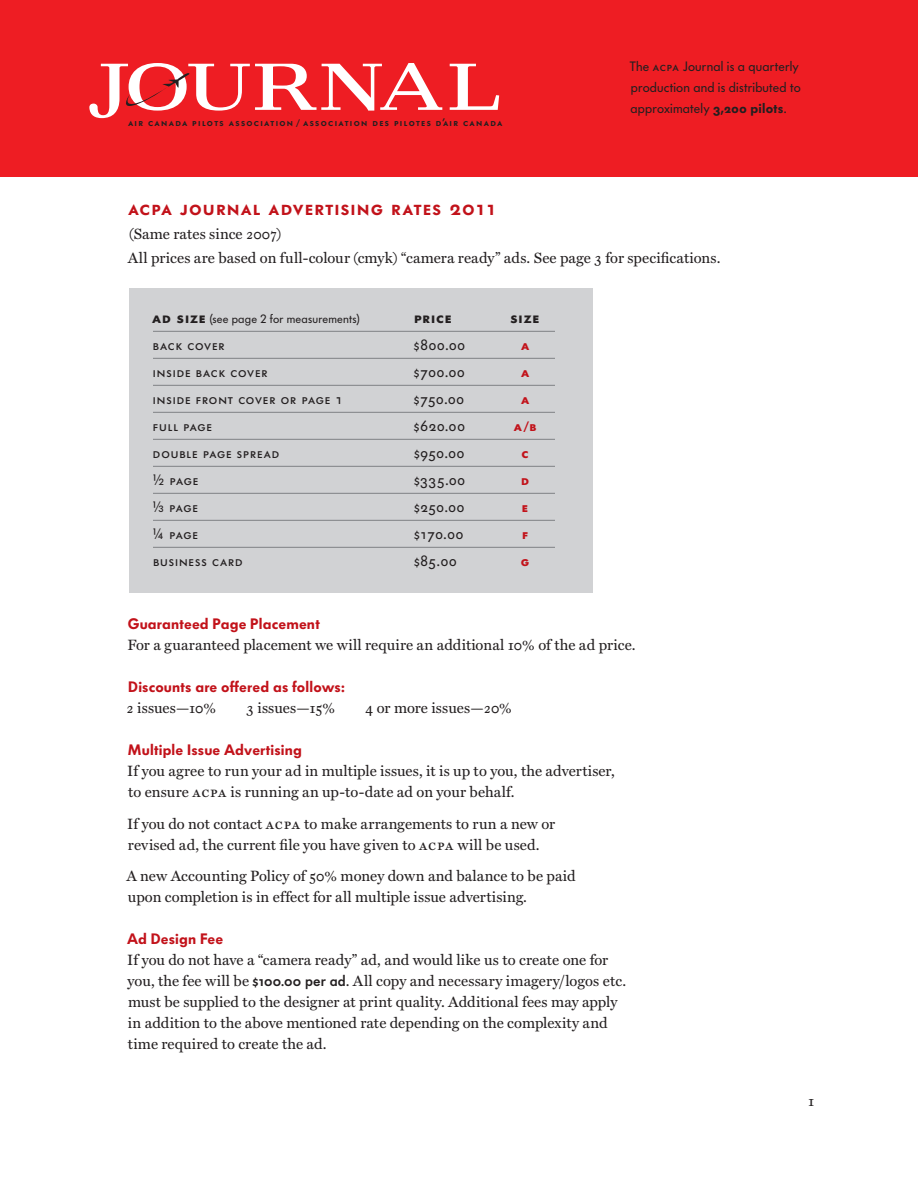
<style>
.page{position:relative;width:918px;height:1188px;background:#fff}
.page>*{position:absolute;margin:0;border:0;box-sizing:border-box;transform-origin:0 0}
.t1{font:500 22.5px "Futura BQ";letter-spacing:.05em;color:#c2121a}
.t2{font:600 16.5px "Futura BQ";letter-spacing:.06em;color:#231f20}
.t3{font:15px/21px "Miller Old Style Roman OSF";letter-spacing:.005em;color:#231f20}
.t4{font:15px "Futura BQ";letter-spacing:.06em;color:#231f20}
.t5{font:600 15px "Futura BQ";letter-spacing:.015em;color:#c2121a}
.t6{font:13.5px/21px "Futura BQ";letter-spacing:.015em;color:#231f20}
.t7{font:12px "Futura BQ";color:#231f20}
.t8{font:500 10.95px "Futura BQ";letter-spacing:.12em;color:#231f20}
.s1{font-weight:400}
.s2{font-weight:600}
.s3{font-weight:600;font-size:16.5px}
.s4{font-weight:500}
.s5{font-family:"Miller Text Roman SC"}
.s6{font-family:"Futura BQ";font-weight:500}
</style>
<div class="page">
<div style="left:0;top:0;width:918px;height:177px;background:#ee1d23"></div>
<div style="left:129px;top:288px;width:463px;height:304px;background:#d1d2d4"></div>
<svg style="left:450px;top:64px;width:49px;height:46px"></svg>
<svg style="left:89px;top:63px;width:353px;height:55px"></svg>
<hr style="left:153px;top:331px;width:402px;height:1px;background:#808285">
<hr style="left:153px;top:358px;width:402px;height:1px;background:#808285">
<hr style="left:153px;top:385px;width:402px;height:1px;background:#808285">
<hr style="left:153px;top:412px;width:402px;height:1px;background:#808285">
<hr style="left:153px;top:439px;width:402px;height:1px;background:#808285">
<hr style="left:153px;top:466px;width:402px;height:1px;background:#808285">
<hr style="left:153px;top:493px;width:402px;height:1px;background:#808285">
<hr style="left:153px;top:520px;width:402px;height:1px;background:#808285">
<hr style="left:153px;top:547px;width:402px;height:1px;background:#808285">
<p class="t8" style="left:128px;top:115px;width:376px">air canada pilots association <span class="s1">/</span> association des pilotes d’air canada</p>
<p class="t6" style="left:630px;top:55px;width:173px">The acpa Journal is a quarterly production and is distributed to approximately <span class="s2">3,200 pilots</span>.</p>
<h1 class="t1" style="left:128px;top:192px;width:371px">acpa journal advertising rates 2011</h1>
<p class="t3" style="left:128px;top:222px;width:594px;line-height:24px">(Same rates since 2007)<br>All prices are based on full-colour (cmyk) “camera ready” ads. See page 3 for specifications.</p>
<p class="t7" style="left:152px;top:310px;width:209px"><span class="s3">AD SIZE</span> (see page 2 for measurements)</p>
<p class="t2" style="left:414px;top:306px;width:39px">PRICE</p>
<p class="t2" style="left:510px;top:306px;width:30px">size</p>
<p class="t4" style="left:153px;top:334px;width:73px">Back cover</p>
<p class="t4" style="left:414px;top:334px;width:53px">$800.00</p>
<p class="t5" style="left:521px;top:334px;width:10px">a</p>
<p class="t4" style="left:153px;top:362px;width:116px">inside back cover</p>
<p class="t4" style="left:414px;top:362px;width:52px">$700.00</p>
<p class="t5" style="left:521px;top:362px;width:10px">a</p>
<p class="t4" style="left:153px;top:388px;width:192px">inside front cover or page 1</p>
<p class="t4" style="left:414px;top:388px;width:52px">$750.00</p>
<p class="t5" style="left:521px;top:388px;width:10px">a</p>
<p class="t4" style="left:153px;top:416px;width:61px">full page</p>
<p class="t4" style="left:414px;top:416px;width:52px">$620.00</p>
<p class="t5" style="left:514px;top:416px;width:24px">a<span class="s4">/</span>b</p>
<p class="t4" style="left:153px;top:442px;width:128px">double page spread</p>
<p class="t4" style="left:414px;top:442px;width:52px">$950.00</p>
<p class="t5" style="left:521px;top:442px;width:8px">c</p>
<p class="t4" style="left:152px;top:470px;width:48px">1/2 page</p>
<p class="t4" style="left:414px;top:470px;width:53px">$335.00</p>
<p class="t5" style="left:521px;top:470px;width:10px">d</p>
<p class="t4" style="left:152px;top:496px;width:48px">1/3 page</p>
<p class="t4" style="left:414px;top:496px;width:52px">$250.00</p>
<p class="t5" style="left:522px;top:496px;width:8px">e</p>
<p class="t4" style="left:152px;top:524px;width:48px">1/4 page</p>
<p class="t4" style="left:414px;top:524px;width:51px">$170.00</p>
<p class="t5" style="left:522px;top:524px;width:7px">f</p>
<p class="t4" style="left:153px;top:550px;width:91px">Business Card</p>
<p class="t4" style="left:414px;top:550px;width:44px">$85.00</p>
<p class="t5" style="left:521px;top:550px;width:10px">g</p>
<p class="t5" style="left:128px;top:614px;width:194px">Guaranteed Page Placement</p>
<p class="t3" style="left:127px;top:635px;width:510px">For a guaranteed placement we will require an additional 10% of the ad price.</p>
<p class="t5" style="left:128px;top:677px;width:218px">Discounts are offered as follows:</p>
<p class="t3" style="left:127px;top:698px;width:91px">2 issues—10%</p>
<p class="t3" style="left:246px;top:698px;width:91px">3 issues—15%</p>
<p class="t3" style="left:365px;top:698px;width:148px">4 or more issues—20%</p>
<p class="t5" style="left:128px;top:740px;width:175px">Multiple Issue Advertising</p>
<p class="t3" style="left:127px;top:761px;width:489px">If you agree to run your ad in multiple issues, it is up to you, the advertiser, to ensure <span class="s5">acpa</span> is running an up-to-date ad on your behalf.</p>
<p class="t3" style="left:127px;top:813px;width:429px">If you do not contact <span class="s5">acpa</span> to make arrangements to run a new or revised ad, the current file you have given to <span class="s5">acpa</span> will be used.</p>
<p class="t3" style="left:126px;top:866px;width:451px">A new Accounting Policy of 50% money down and balance to be paid upon completion is in effect for all multiple issue advertising.</p>
<p class="t5" style="left:127px;top:929px;width:98px">Ad Design Fee</p>
<p class="t3" style="left:127px;top:950px;width:500px">If you do not have a “camera ready” ad, and would like us to create one for you, the fee will be <span class="s6">$100.00 per ad</span>. All copy and necessary imagery/logos etc. must be supplied to the designer at print quality. Additional fees may apply in addition to the above mentioned rate depending on the complexity and time required to create the ad.</p>
<p class="t3" style="left:808px;top:1091px;width:8px">1</p>
</div>
